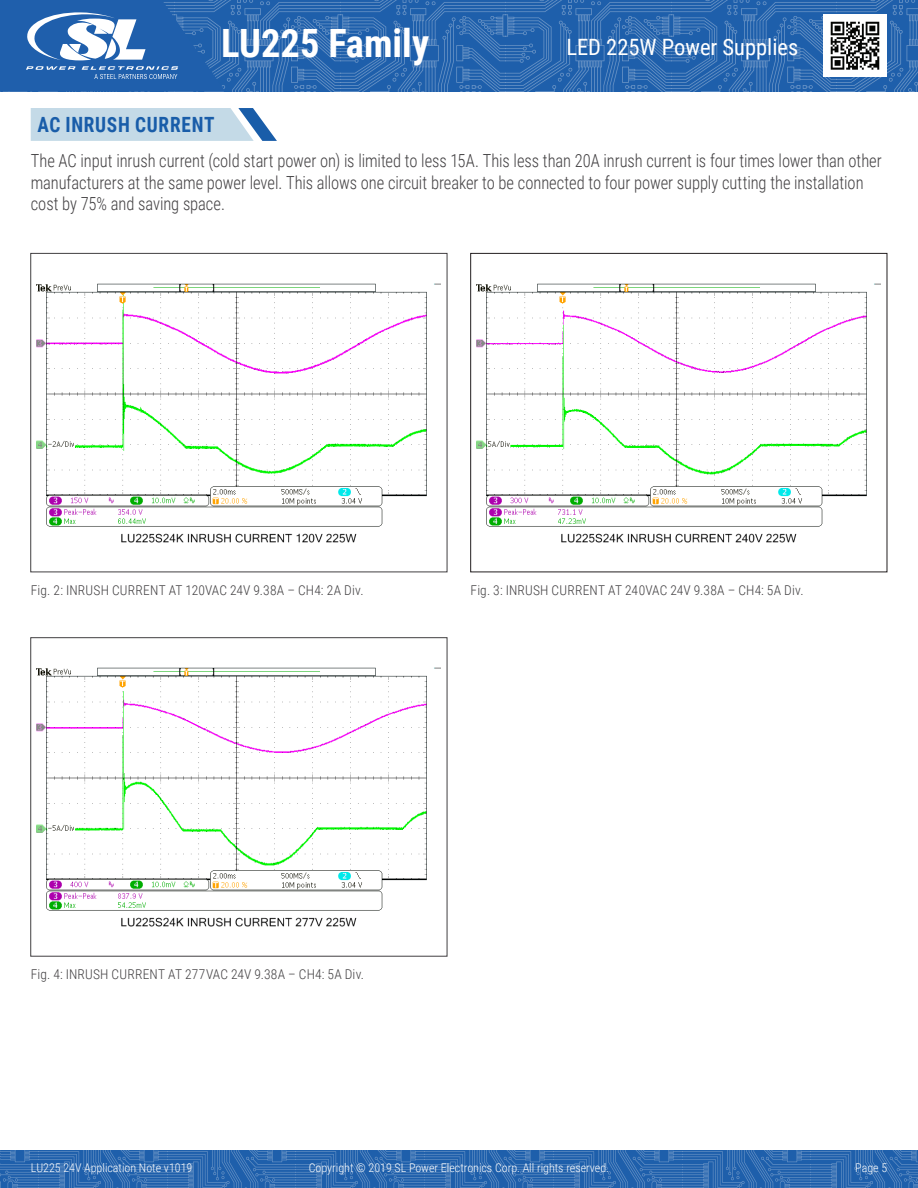
<style>
.page{position:relative;width:918px;height:1188px;background:#fff}
.page>*{position:absolute;margin:0;border:0;box-sizing:border-box;transform-origin:0 0}
.t1{font:700 39px "Roboto Condensed";color:#fff}
.t2{font:22.5px "Roboto Condensed";color:#fff}
.Paragraph_Main_Headi{font:700 21px "Roboto Condensed";letter-spacing:.04em;color:#195da9;scale:.92 1}
.Body_text{font:300 18px/21.6px "Roboto Condensed";letter-spacing:-.005em;color:#413f41;scale:.92 1}
.Table_Fig_notes{font:300 13.5px "Roboto Condensed";letter-spacing:.015em;color:#413f41}
.t3{font:300 12px "Roboto Condensed";color:#fff}
</style>
<div class="page">
<img style="left:0;top:1150px;width:918px;height:38px">
<img style="left:225px;top:0;width:693px;height:91px">
<svg style="left:0;top:0;width:225px;height:92px"></svg>
<img style="left:824px;top:15px;width:62px;height:62px">
<svg style="left:31px;top:108px;width:246px;height:33px"></svg>
<img style="left:37px;top:283px;width:404px;height:260px">
<img style="left:37px;top:667px;width:404px;height:260px">
<img style="left:477px;top:283px;width:404px;height:260px">
<div style="left:470px;top:253px;width:417px;height:319px;border:1px solid #231f20"></div>
<h1 class="t1" style="left:221px;top:16px;width:209px">LU225 Family</h1>
<p class="t2" style="left:566px;top:31px;width:234px">LED 225W Power Supplies</p>
<p class="Paragraph_Main_Headi" style="left:37px;top:110px;width:194px">AC INRUSH CURRENT</p>
<p class="Body_text" style="left:31px;top:149px;width:927px">The AC input inrush current (cold start power on) is limited to less 15A. This less than 20A inrush current is four times lower than other manufacturers at the same power level. This allows one circuit breaker to be connected to four power supply cutting the installation cost by 75% and saving space.</p>
<p class="Table_Fig_notes" style="left:31px;top:581px;width:334px">Fig. 2: INRUSH CURRENT AT 120VAC 24V 9.38A – CH4: 2A Div.</p>
<p class="Table_Fig_notes" style="left:470px;top:581px;width:335px">Fig. 3: INRUSH CURRENT AT 240VAC 24V 9.38A – CH4: 5A Div.</p>
<p class="Table_Fig_notes" style="left:31px;top:965px;width:335px">Fig. 4: INRUSH CURRENT AT 277VAC 24V 9.38A – CH4: 5A Div.</p>
<p class="t3" style="left:31px;top:1159px;width:163px">LU225 24V Application Note v1019</p>
<p class="t3" style="left:309px;top:1159px;width:302px">Copyright © 2019 SL Power Electronics Corp. All rights reserved.</p>
<p class="t3" style="left:855px;top:1159px;width:33px">Page 5</p>
</div>
